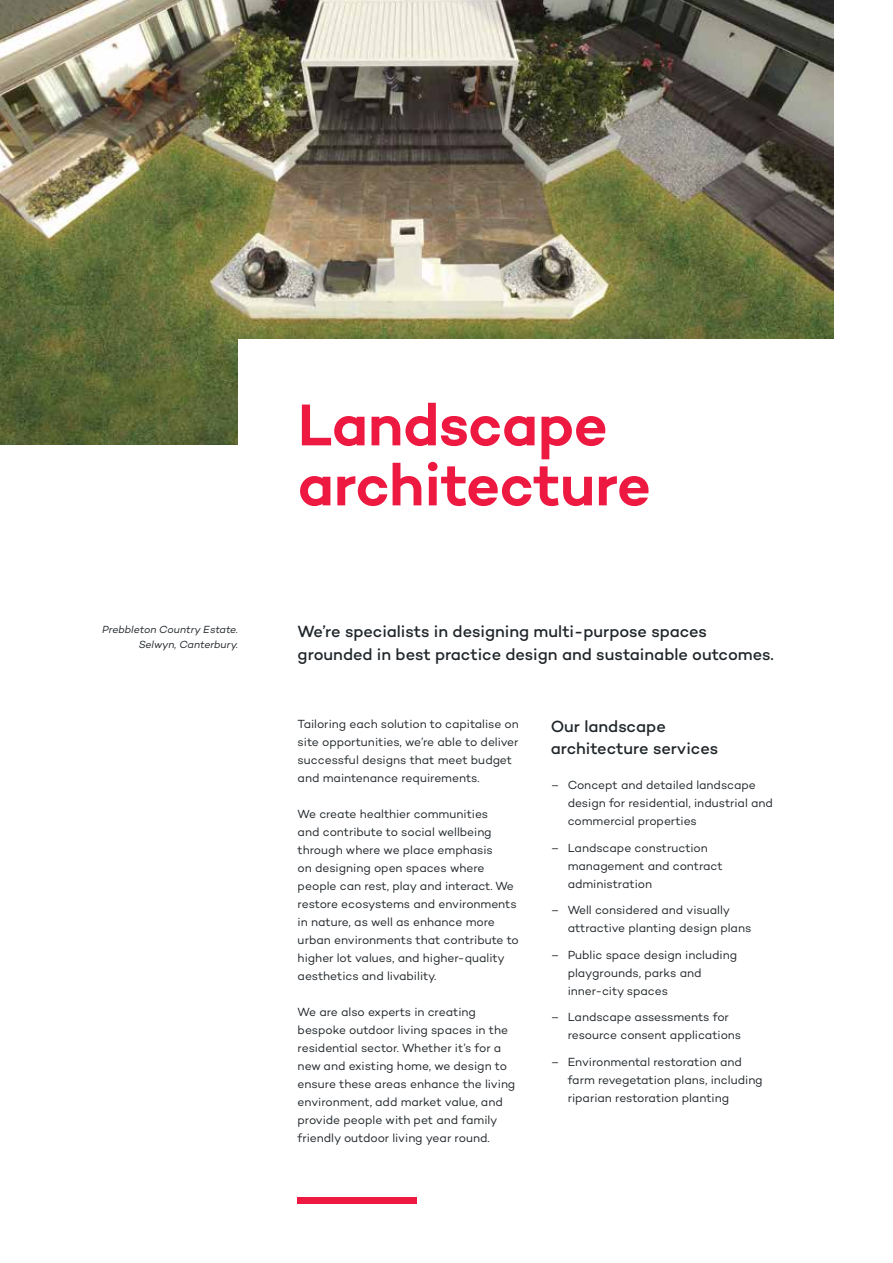
<style>
.page{position:relative;width:893px;height:1263px;background:#fff}
.page>*{position:absolute;margin:0;border:0;box-sizing:border-box;transform-origin:0 0}
.t1{font:600 60px/60px "Campton";letter-spacing:-.01em;color:#ed1941}
.t2{font:500 16.5px/22.5px "Campton";color:#1f2529}
.t3{font:12px/18px "Campton";letter-spacing:-.005em;color:#1f2529}
.t4{font:italic 10.5px/15px "Campton";letter-spacing:-.005em;color:#1f2529;text-align:right}
</style>
<div class="page">
<img style="left:0;top:0;width:833px;height:445px">
<div style="left:238px;top:340px;width:655px;height:228px;background:#fff"></div>
<div style="left:298px;top:1197px;width:119px;height:6px;background:#ed1941"></div>
<h1 class="t1" style="left:298px;top:393px;width:355px">Landscape architecture</h1>
<p class="t4" style="left:102px;top:621px;width:137px">Prebbleton Country Estate.<br>Selwyn, Canterbury.</p>
<h2 class="t2" style="left:298px;top:620px;width:478px">We’re specialists in designing multi-purpose spaces grounded in best practice design and sustainable outcomes.</h2>
<p class="t3" style="left:298px;top:715px;width:223px">Tailoring each solution to capitalise on site opportunities, we’re able to deliver successful designs that meet budget and maintenance requirements.</p>
<p class="t3" style="left:298px;top:805px;width:223px">We create healthier communities<br>and contribute to social wellbeing through where we place emphasis<br>on designing open spaces where people can rest, play and interact. We restore ecosystems and environments in nature, as well as enhance more urban environments that contribute to higher lot values, and higher-quality aesthetics and livability.</p>
<p class="t3" style="left:298px;top:1003px;width:219px">We are also experts in creating bespoke outdoor living spaces in the residential sector. Whether it’s for a new and existing home, we design to ensure these areas enhance the living environment, add market value, and provide people with pet and family friendly outdoor living year round.</p>
<h2 class="t2" style="left:551px;top:715px;width:169px">Our landscape architecture services</h2>
<p class="t3" style="left:568px;top:776px;width:207px;text-indent:-17px">– Concept and detailed landscape design for residential, industrial and commercial properties</p>
<p class="t3" style="left:568px;top:838px;width:156px;text-indent:-17px">– Landscape construction management and contract administration</p>
<p class="t3" style="left:568px;top:901px;width:185px;text-indent:-17px">– Well considered and visually attractive planting design plans</p>
<p class="t3" style="left:568px;top:946px;width:171px;text-indent:-17px">– Public space design including playgrounds, parks and inner-city spaces</p>
<p class="t3" style="left:568px;top:1008px;width:175px;text-indent:-17px">– Landscape assessments for resource consent applications</p>
<p class="t3" style="left:568px;top:1053px;width:197px;text-indent:-17px">– Environmental restoration and farm revegetation plans, including riparian restoration planting</p>
</div>
